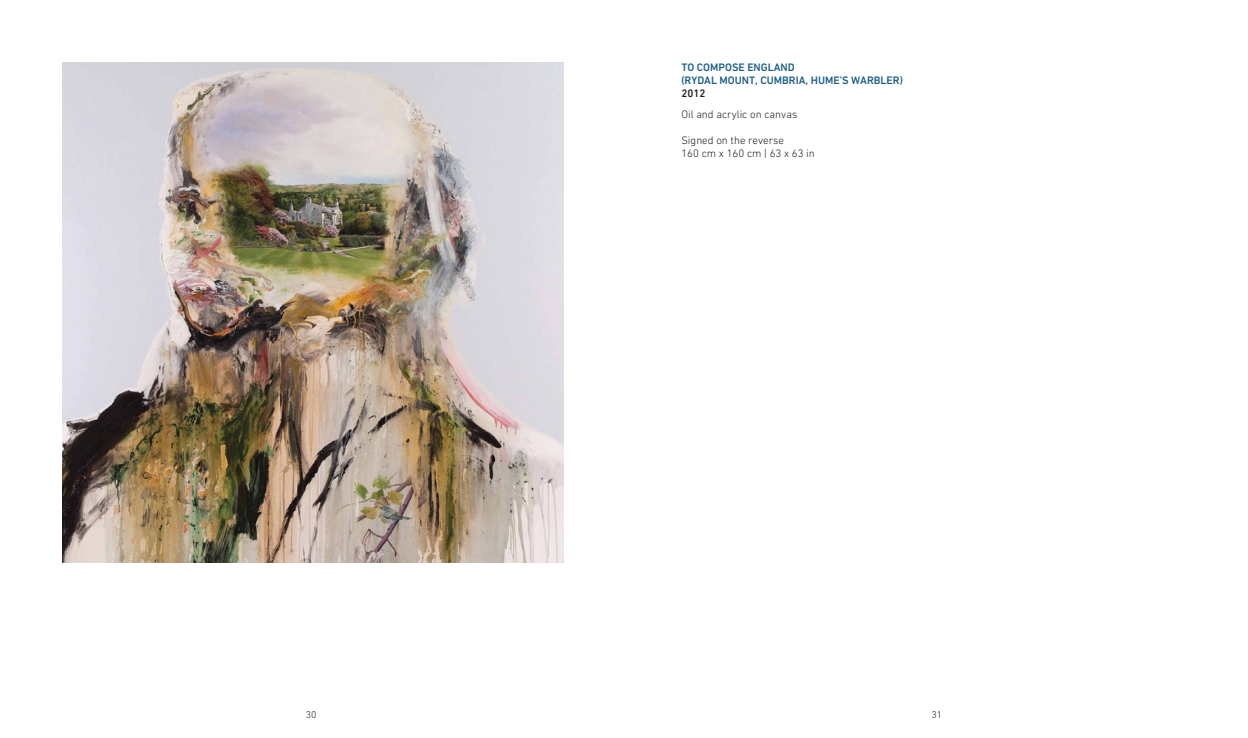
<style>
.page{position:relative;width:1248px;height:738px;background:#fff}
.page>*{position:absolute;margin:0;border:0;box-sizing:border-box;transform-origin:0 0}
.t1{font:300 11px "DIN Next LT Pro";color:#231f20}
.t2{font:500 11px "DIN Next LT Pro";color:#1a5d85}
.t3{font:500 11px "DIN Next LT Pro";color:#231f20}
.t4{font:300 10px "DIN Next LT Pro";color:#231f20}
</style>
<div class="page">
<img style="left:62px;top:62px;width:501px;height:500px">
<p class="t2" style="left:681px;top:60px;width:115px">TO COMPOSE ENGLAND</p>
<p class="t2" style="left:681px;top:73px;width:223px">(RYDAL MOUNT, CUMBRIA, HUME’S WARBLER)</p>
<p class="t3" style="left:681px;top:86px;width:26px">2012</p>
<p class="t1" style="left:681px;top:108px;width:117px">Oil and acrylic on canvas</p>
<p class="t1" style="left:681px;top:134px;width:104px">Signed on the reverse</p>
<p class="t1" style="left:681px;top:147px;width:135px">160 cm x 160 cm | 63 x 63 in</p>
<p class="t4" style="left:306px;top:708px;width:12px">30</p>
<p class="t4" style="left:931px;top:708px;width:12px">31</p>
</div>
